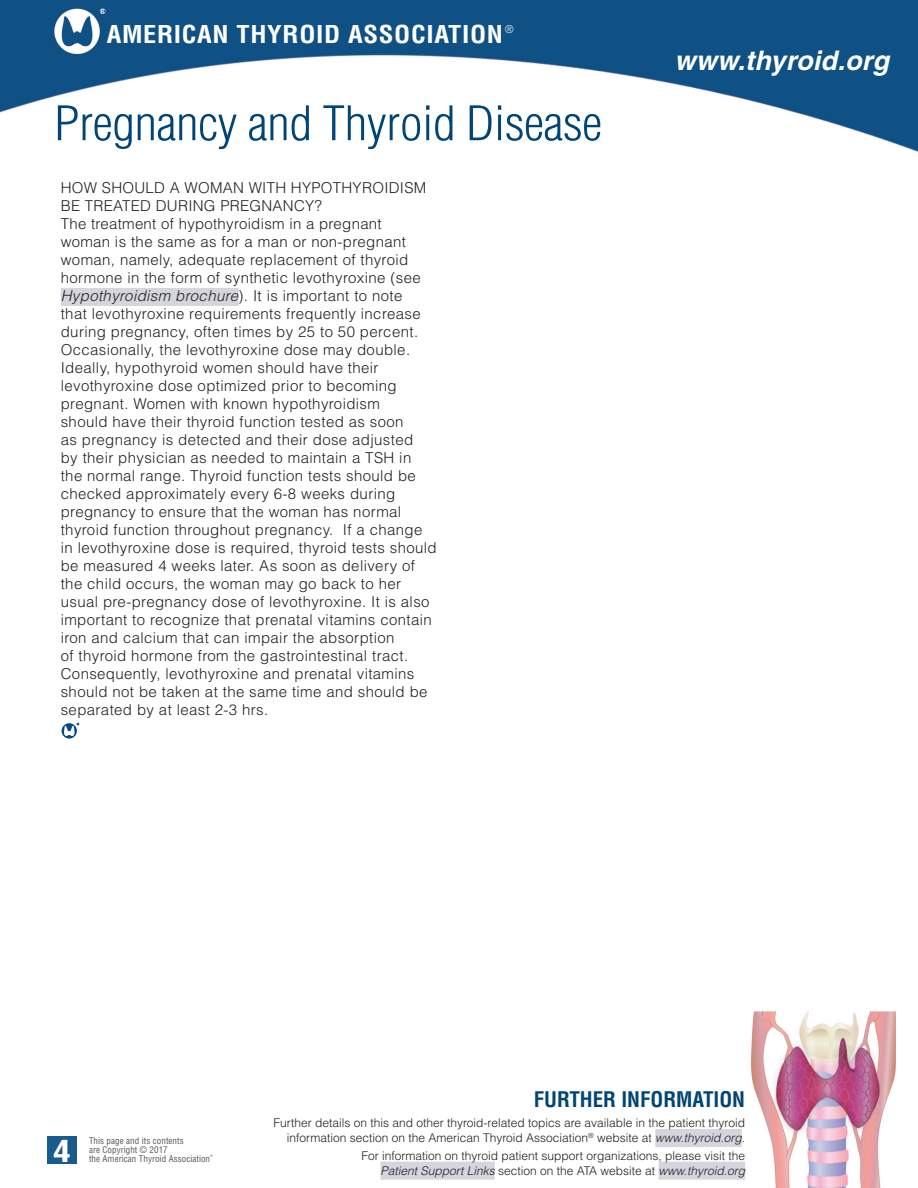
<style>
.page{position:relative;width:918px;height:1188px;background:#fff}
.page>*{position:absolute;margin:0;border:0;box-sizing:border-box;transform-origin:0 0}
.t1{font:300 condensed 46.5px "Helvetica";letter-spacing:-.01em;color:#004577;scale:1.1 1}
.t2{font:700 condensed 30px "Helvetica";color:#fff;scale:1.18 1}
.t3{font:italic 700 27px "Helvetica";letter-spacing:.01em;color:#fff}
.t4{font:700 condensed 24px "Helvetica";letter-spacing:.025em;color:#fff;scale:1.1 1}
.t5{font:700 condensed 21px "Helvetica";color:#004577}
.t6{font:300 15px/18px "Helvetica";letter-spacing:.025em;color:#231f20}
.t7{font:300 12px/15px "Helvetica";color:#231f20;text-align:right}
.t8{font:300 condensed 10.5px "Helvetica";color:#fff}
.t9{font:condensed 9px/9px "Helvetica";letter-spacing:.005em;color:#57585a}
.t10{font:300 condensed 3.45px "Helvetica";color:#57585a}
.s1{font-style:italic}
</style>
<div class="page">
<img style="left:0;top:0;width:918px;height:1188px">
<div style="left:47px;top:1136px;width:30px;height:28px;background:#175c8c"></div>
<div style="left:61px;top:288px;width:178px;height:18px;background:#d4d5dd"></div>
<svg style="left:62px;top:723px;width:17px;height:16px"></svg>
<div style="left:655px;top:1129px;width:87px;height:18px;background:#d4d5dd"></div>
<div style="left:380px;top:1162px;width:115px;height:18px;background:#d4d5dd"></div>
<div style="left:659px;top:1162px;width:86px;height:18px;background:#d4d5dd"></div>
<h3 class="t4" style="left:107px;top:19px;width:362px">AMERICAN THYROID ASSOCIATION</h3>
<p class="t8" style="left:505px;top:22px;width:10px">®</p>
<h1 class="t1" style="left:54px;top:94px;width:500px">Pregnancy and Thyroid Disease</h1>
<p class="t6" style="left:61px;top:179px;width:377px">HOW SHOULD A WOMAN WITH HYPOTHYROIDISM BE TREATED DURING PREGNANCY?<br>The treatment of hypothyroidism in a pregnant<br>woman is the same as for a man or non-pregnant woman, namely, adequate replacement of thyroid hormone in the form of synthetic levothyroxine (see <span class="s1">Hypothyroidism brochure</span>). It is important to note<br>that levothyroxine requirements frequently increase during pregnancy, often times by 25 to 50 percent.<br>Occasionally, the levothyroxine dose may double.<br>Ideally, hypothyroid women should have their levothyroxine dose optimized prior to becoming pregnant. Women with known hypothyroidism<br>should have their thyroid function tested as soon<br>as pregnancy is detected and their dose adjusted<br>by their physician as needed to maintain a TSH in the normal range. Thyroid function tests should be checked approximately every 6-8 weeks during pregnancy to ensure that the woman has normal thyroid function throughout pregnancy. If a change in levothyroxine dose is required, thyroid tests should be measured 4 weeks later. As soon as delivery of the child occurs, the woman may go back to her usual pre-pregnancy dose of levothyroxine. It is also important to recognize that prenatal vitamins contain iron and calcium that can impair the absorption<br>of thyroid hormone from the gastrointestinal tract.<br>Consequently, levothyroxine and prenatal vitamins should not be taken at the same time and should be separated by at least 2-3 hrs.</p>
<h3 class="t3" style="left:675px;top:44px;width:216px">www.thyroid.org</h3>
<h2 class="t2" style="left:53px;top:1132px;width:16px">4</h2>
<p class="t9" style="left:89px;top:1136px;width:123px">This page and its contents<br>are Copyright © 2017<br>the American Thyroid Association</p>
<p class="t10" style="left:210px;top:1154px;width:4px">®</p>
<h3 class="t5" style="left:534px;top:1086px;width:213px">FURTHER INFORMATION</h3>
<p class="t7" style="left:274px;top:1116px;width:473px">Further details on this and other thyroid-related topics are available in the patient thyroid information section on the American Thyroid Association<sup>®</sup> website at <span class="s1">www.thyroid.org</span>.</p>
<p class="t7" style="left:361px;top:1148px;width:385px">For information on thyroid patient support organizations, please visit the<br><span class="s1">Patient Support Links</span> section on the ATA website at <span class="s1">www.thyroid.org</span></p>
</div>
